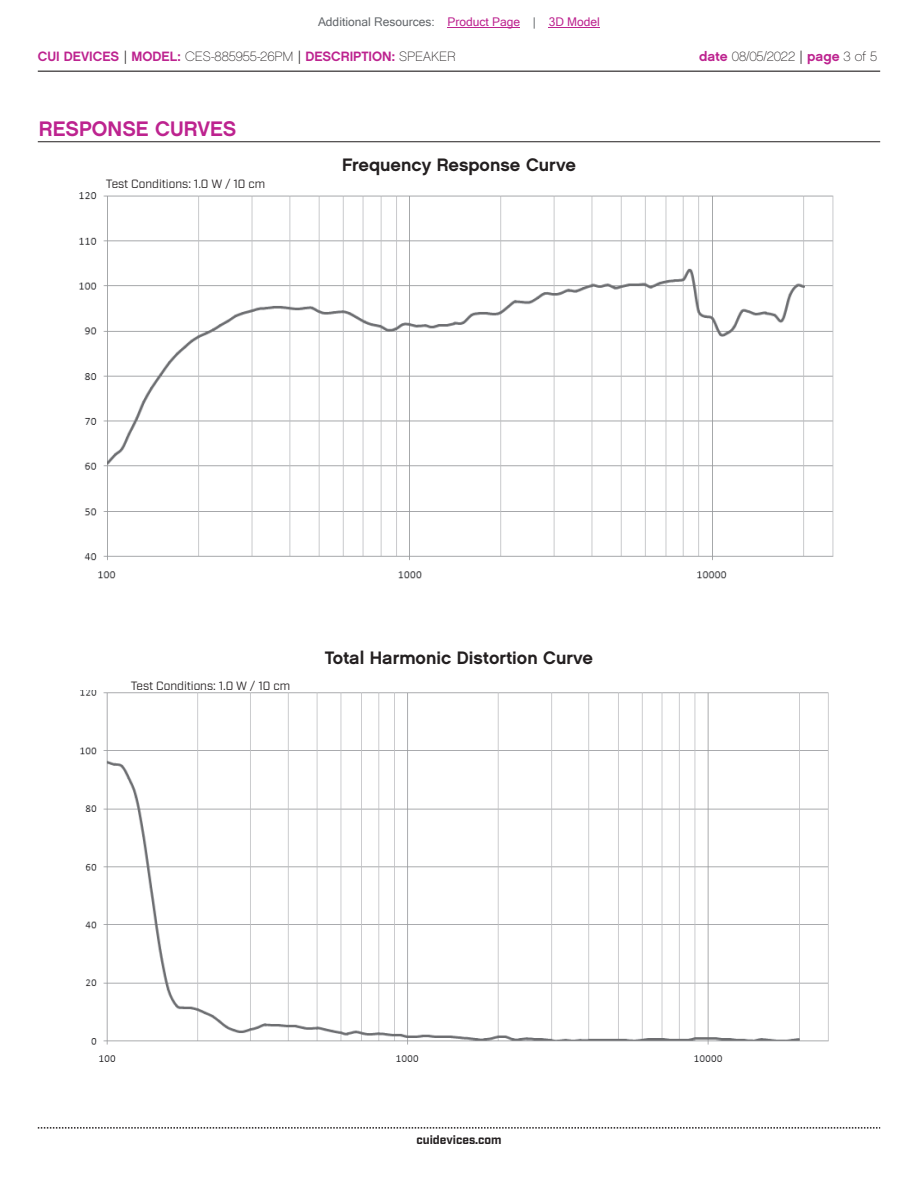
<style>
.page{position:relative;width:918px;height:1188px;background:#fff}
.page>*{position:absolute;margin:0;border:0;box-sizing:border-box;transform-origin:0 0}
.t1{font:21px "Chalet New York Nineteen Sixty";color:#bd238f}
.t2{font:18px "Chalet New York Nineteen Sixty";color:#231f20}
.t3{font:13.5px "Chalet New York Nineteen Sixty";color:#bd238f}
.t4{font:13.5px "Chalet Paris Nineteen Sixty";letter-spacing:-.005em;color:#231f20}
.t5{font:12px "Industry";color:#231f20}
.t6{font:12px "Microsoft Sans Serif";color:#63676b}
.t7{font:700 12px "Industry";color:#231f20}
.s1{color:#bd238f}
.s2{font-family:"Industry";color:#231f20}
.s3{font-family:"Chalet Paris Nineteen Sixty";color:#231f20}
.s4{font-family:"Chalet New York Nineteen Sixty";color:#bd238f}
.s5{font-family:"Industry"}
</style>
<div class="page">
<hr style="left:38px;top:71px;width:842px;height:1px;background:#231f20">
<svg style="left:38px;top:1127px;width:842px;height:2px"></svg>
<img style="left:79px;top:192px;width:755px;height:387px">
<hr style="left:38px;top:141px;width:842px;height:1px;background:#231f20">
<img style="left:80px;top:690px;width:749px;height:372px">
<hr style="left:448px;top:27px;width:72px;height:1px;background:#bd238f">
<hr style="left:549px;top:27px;width:51px;height:1px;background:#bd238f">
<p class="t6" style="left:318px;top:15px;width:283px">Additional Resources: <span class="s1">Product Page</span> | <span class="s1">3D Model</span></p>
<p class="t3" style="left:38px;top:47px;width:419px">CUI DEVICES <span class="s2">|</span> MODEL: <span class="s3">CES-885955-26PM</span> <span class="s2">|</span> DESCRIPTION: <span class="s3">SPEAKER</span></p>
<p class="t4" style="left:699px;top:48px;width:179px"><span class="s4">date</span> 08/05/2022 <span class="s5">|</span> <span class="s4">page</span> 3 of 5</p>
<h1 class="t1" style="left:39px;top:115px;width:199px">RESPONSE CURVES</h1>
<p class="t5" style="left:106px;top:176px;width:161px">Test Conditions: 1.0 W / 10 cm</p>
<h2 class="t2" style="left:342px;top:153px;width:235px">Frequency Response Curve</h2>
<p class="t5" style="left:131px;top:678px;width:161px">Test Conditions: 1.0 W / 10 cm</p>
<h2 class="t2" style="left:325px;top:646px;width:270px">Total Harmonic Distortion Curve</h2>
<p class="t7" style="left:416px;top:1132px;width:87px">cuidevices.com</p>
</div>
